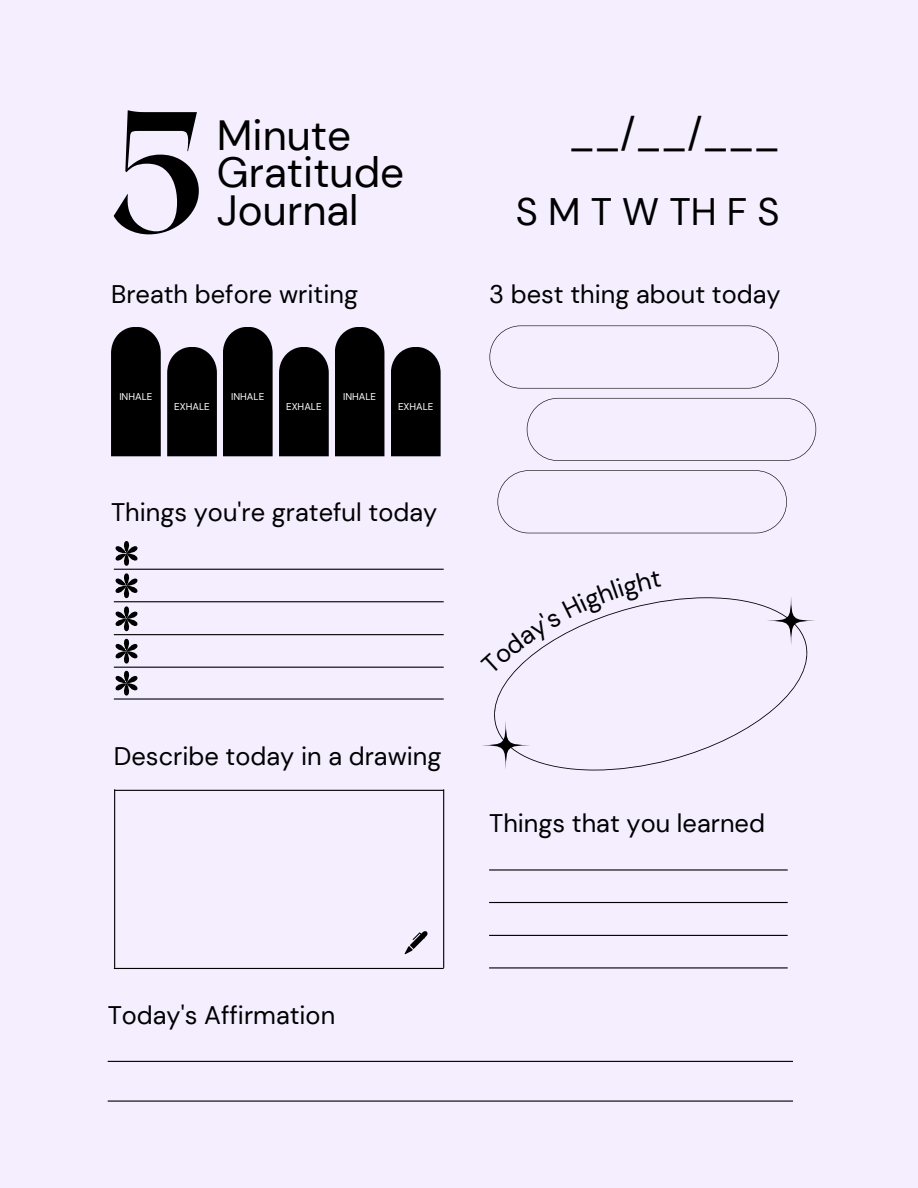
<style>
.page{position:relative;width:918px;height:1188px;background:#f4eeff}
.page>*{position:absolute;margin:0;border:0;box-sizing:border-box;transform-origin:0 0}
.t1{font:700 171.3px "Roxborough CF";color:#000}
.t2{font:42.15px/37.3px "DM Sans";color:#000}
.t3{font:39.9px "DM Sans";color:#000}
.t4{font:38.25px "DM Sans";letter-spacing:.265em;color:#000}
.t5{font:25.35px "DM Sans";color:#000}
.t6{font:9.9px "DM Sans";color:#fff}
</style>
<div class="page">
<hr style="left:108px;top:1061px;width:685px;height:1px;background:#000">
<hr style="left:108px;top:1101px;width:685px;height:1px;background:#000">
<svg style="left:111px;top:327px;width:50px;height:129px;background:#0b0b0b"></svg>
<svg style="left:167px;top:347px;width:50px;height:109px;background:#0d0c0d"></svg>
<div style="left:223px;top:327px;width:50px;height:129px;background:#000"></div>
<svg style="left:279px;top:347px;width:50px;height:109px;background:#0d0c0d"></svg>
<div style="left:335px;top:327px;width:49px;height:129px;background:#000"></div>
<svg style="left:391px;top:347px;width:50px;height:109px;background:#0d0d0e"></svg>
<hr style="left:114px;top:569px;width:330px;height:1px;background:#000">
<hr style="left:114px;top:601px;width:330px;height:1px;background:#000">
<hr style="left:114px;top:634px;width:330px;height:1px;background:#000">
<hr style="left:114px;top:667px;width:330px;height:1px;background:#000">
<hr style="left:114px;top:698px;width:330px;height:2px;background:#000">
<svg style="left:113px;top:541px;width:32px;height:158px"></svg>
<hr style="left:114px;top:790px;width:330px;height:1px;background:#000">
<hr style="left:114px;top:968px;width:330px;height:1px;background:#000">
<hr style="left:114px;top:789px;width:1px;height:179px;background:#000">
<hr style="left:443px;top:789px;width:1px;height:179px;background:#000">
<svg style="left:405px;top:931px;width:23px;height:23px"></svg>
<svg style="left:490px;top:326px;width:289px;height:63px"></svg>
<svg style="left:527px;top:398px;width:289px;height:63px"></svg>
<svg style="left:498px;top:470px;width:289px;height:63px"></svg>
<hr style="left:489px;top:869px;width:299px;height:2px;background:#000">
<hr style="left:489px;top:902px;width:299px;height:1px;background:#000">
<hr style="left:489px;top:935px;width:299px;height:1px;background:#000">
<hr style="left:489px;top:967px;width:299px;height:1px;background:#000">
<svg style="left:482px;top:597px;width:333px;height:173px"></svg>
<svg style="left:482px;top:597px;width:179px;height:77px"></svg>
<p class="t1" style="left:108px;top:61px;width:100px">5</p>
<p class="t2" style="left:217px;top:117px;width:189px">Minute<br>Gratitude<br>Journal</p>
<p class="t3" style="left:569px;top:108px;width:212px">__/__/___</p>
<p class="t4" style="left:516px;top:187px;width:265px">SMTWTHFS</p>
<p class="t5" style="left:111px;top:278px;width:248px">Breath before writing</p>
<p class="t6" style="left:119px;top:390px;width:35px">INHALE</p>
<h2 class="t6" style="left:174px;top:400px;width:37px">EXHALE</h2>
<p class="t6" style="left:231px;top:390px;width:35px">INHALE</p>
<h1 class="t6" style="left:286px;top:400px;width:37px">EXHALE</h1>
<h3 class="t6" style="left:343px;top:390px;width:35px">INHALE</h3>
<h3 class="t6" style="left:398px;top:400px;width:37px">EXHALE</h3>
<p class="t5" style="left:111px;top:496px;width:328px">Things you're grateful today</p>
<h3 class="t5" style="left:489px;top:278px;width:293px">3 best thing about today</h3>
<p class="t5" style="left:114px;top:740px;width:329px">Describe today in a drawing</p>
<p class="t5" style="left:489px;top:807px;width:277px">Things that you learned</p>
<p class="t5" style="left:108px;top:999px;width:229px">Today's Affirmation</p>
</div>
